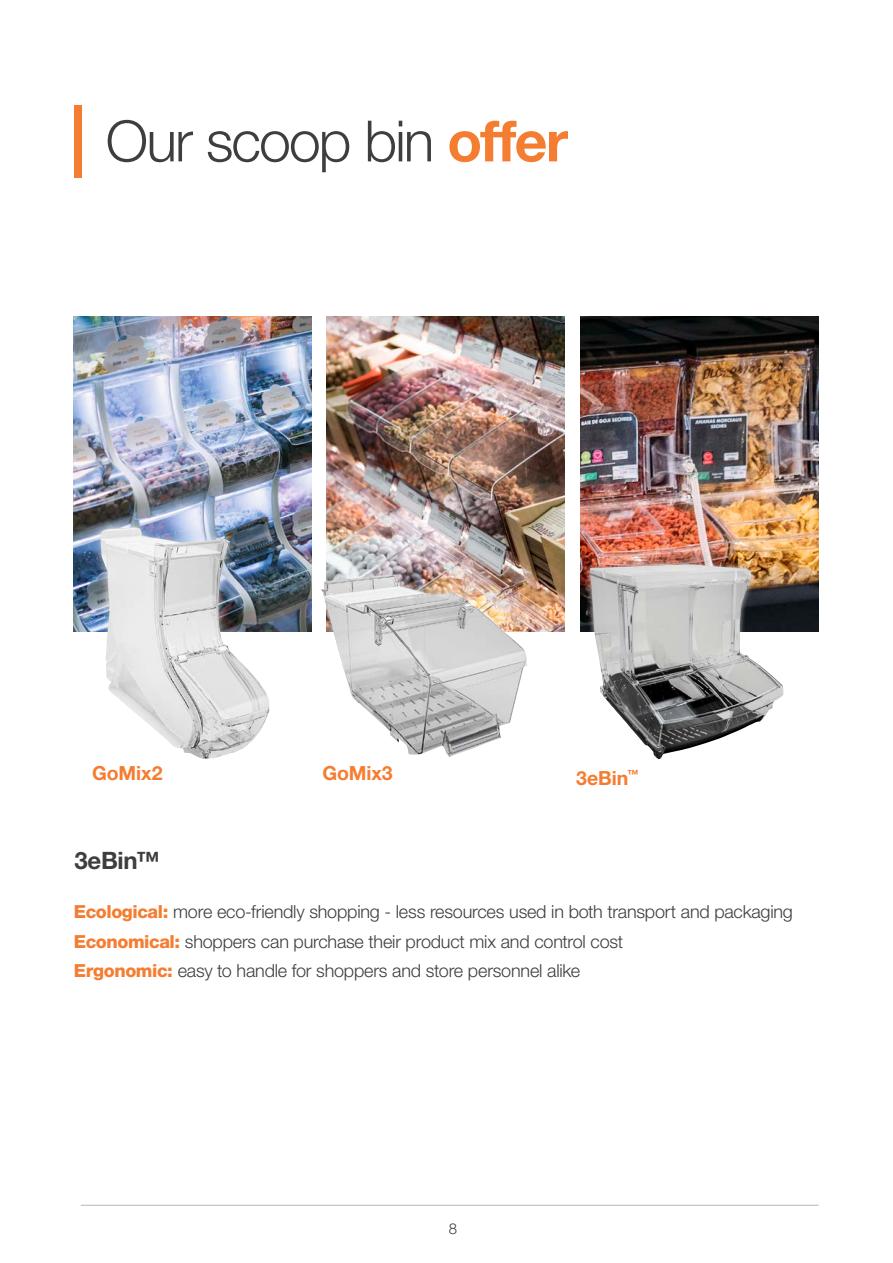
<style>
.page{position:relative;width:893px;height:1263px;background:#fff}
.page>*{position:absolute;margin:0;border:0;box-sizing:border-box;transform-origin:0 0}
.t1{font:300 57px "Helvetica Neue LTW1 G";letter-spacing:-.035em;color:#3e3e3f}
.t2{font:700 24px "Helvetica Neue LTW1 G";letter-spacing:-.015em;color:#3e3e3f}
.t3{font:700 19.5px "Helvetica Neue LTW1 G";letter-spacing:-.005em;color:#f47d31}
.t4{font:300 18px/29.5px "Helvetica Neue LTW1 G";letter-spacing:-.01em;color:#3e3e3f}
.t5{font:300 15px "Helvetica Neue LTW1 G";color:#3e3e3f}
.s1{font-weight:700;color:#f47d31}
.s2{font-weight:800;color:#f47d31}
</style>
<div class="page">
<hr style="left:81px;top:1205px;width:738px;height:1px;background:#bcbdc0">
<div style="left:74px;top:105px;width:8px;height:72px;background:#f47d31"></div>
<img style="left:74px;top:316px;width:237px;height:316px">
<img style="left:327px;top:316px;width:237px;height:316px">
<img style="left:581px;top:316px;width:237px;height:316px">
<div style="left:91px;top:518px;width:188px;height:250px;background:#fff;opacity:.75"></div>
<img style="left:100px;top:527px;width:173px;height:233px">
<div style="left:313px;top:566px;width:222px;height:199px;background:#fff;opacity:.75"></div>
<img style="left:321px;top:575px;width:207px;height:182px">
<div style="left:584px;top:558px;width:205px;height:207px;background:#fff;opacity:.75"></div>
<img style="left:589px;top:564px;width:194px;height:195px">
<h1 class="t1" style="left:106px;top:106px;width:464px">Our scoop bin <span class="s1">offer</span></h1>
<p class="t3" style="left:92px;top:761px;width:72px">GoMix2</p>
<p class="t3" style="left:322px;top:761px;width:72px">GoMix3</p>
<p class="t3" style="left:576px;top:766px;width:64px">3eBin<sup>™</sup></p>
<h2 class="t2" style="left:74px;top:846px;width:87px">3eBin™</h2>
<p class="t4" style="left:74px;top:897px;width:721px"><span class="s2">Ecological:</span> more eco-friendly shopping - less resources used in both transport and packaging<br><span class="s2">Economical:</span> shoppers can purchase their product mix and control cost<br><span class="s2">Ergonomic:</span> easy to handle for shoppers and store personnel alike</p>
<p class="t5" style="left:449px;top:1219px;width:10px">8</p>
</div>
